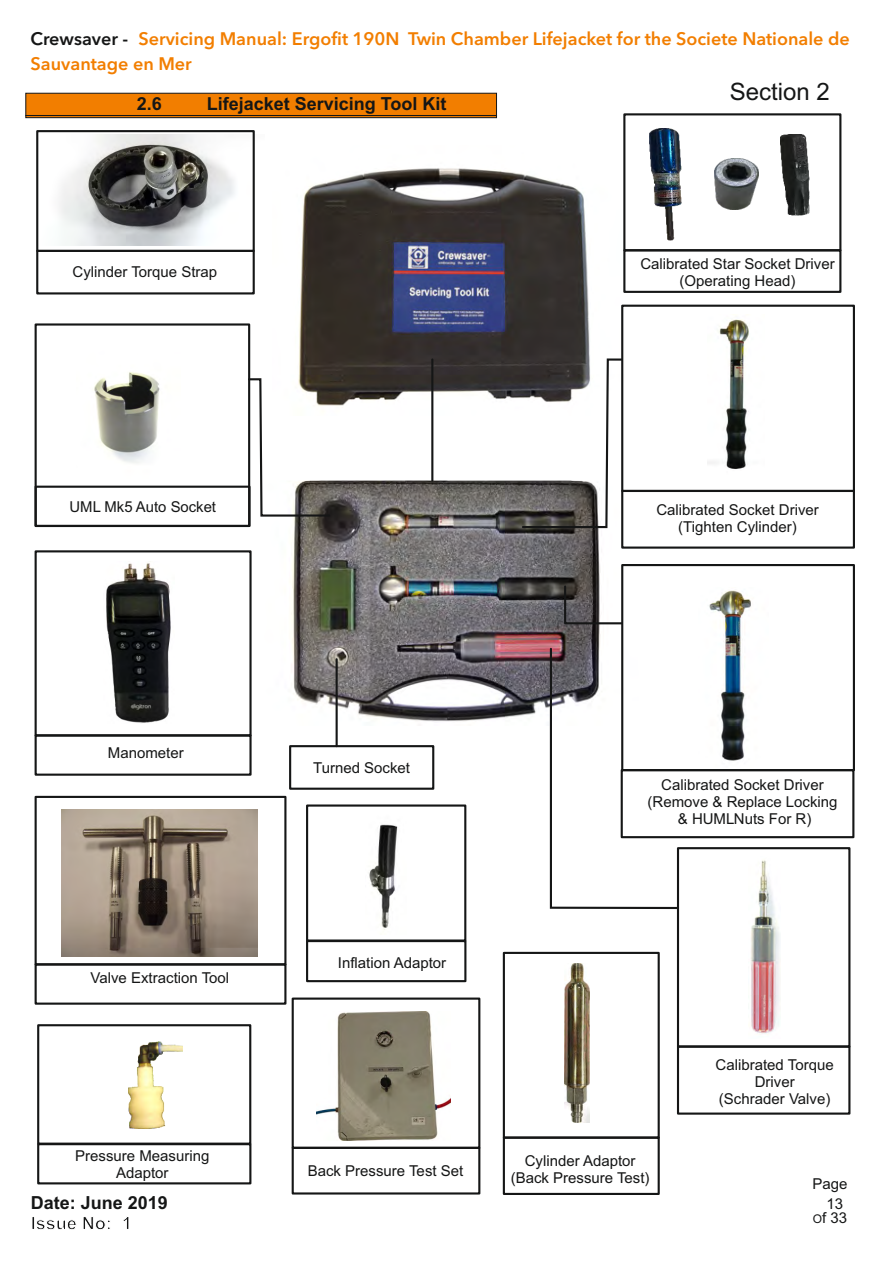
<style>
.page{position:relative;width:893px;height:1263px;background:#fff}
.page>*{position:absolute;margin:0;border:0;box-sizing:border-box;transform-origin:0 0}
.t1{font:24px "Arial";color:#151616}
.t2{font:600 18px/24.6px "Avenir Next";color:#f27e00}
.t3{font:700 18px/20.1px "Arial";color:#151616}
.t4{font:15px/16.8px "Arial";color:#151616;text-align:center}
.s1{color:#151616}
.s2{font-size:12px}
</style>
<div class="page">
<div style="left:26px;top:93px;width:471px;height:23px;background:#f27e00;border:1px solid #151616"></div>
<div style="left:26px;top:115px;width:471px;height:3px;background:#f27e00;border:1px solid #151616"></div>
<img style="left:298px;top:168px;width:326px;height:248px">
<img style="left:59px;top:134px;width:176px;height:111px">
<div style="left:36px;top:130px;width:219px;height:122px;border:2px solid #151616"></div>
<div style="left:36px;top:250px;width:219px;height:44px;border:2px solid #151616"></div>
<img style="left:291px;top:481px;width:310px;height:245px">
<svg style="left:521px;top:357px;width:100px;height:172px"></svg>
<svg style="left:250px;top:377px;width:81px;height:141px"></svg>
<hr style="left:431px;top:359px;width:2px;height:122px;background:#151616">
<div style="left:503px;top:952px;width:157px;height:187px;border:2px solid #151616"></div>
<div style="left:503px;top:1136px;width:157px;height:59px;border:2px solid #151616"></div>
<div style="left:35px;top:323px;width:215px;height:204px;border:2px solid #151616"></div>
<img style="left:94px;top:372px;width:66px;height:91px">
<div style="left:35px;top:486px;width:216px;height:41px;border:2px solid #151616"></div>
<div style="left:35px;top:796px;width:251px;height:169px;border:2px solid #151616"></div>
<img style="left:61px;top:809px;width:197px;height:148px">
<div style="left:35px;top:963px;width:251px;height:42px;border:2px solid #151616"></div>
<svg style="left:563px;top:584px;width:58px;height:41px"></svg>
<svg style="left:549px;top:647px;width:131px;height:263px"></svg>
<hr style="left:336px;top:659px;width:2px;height:87px;background:#151616">
<div style="left:289px;top:745px;width:145px;height:45px;border:2px solid #151616"></div>
<div style="left:621px;top:305px;width:234px;height:187px;border:2px solid #151616"></div>
<div style="left:621px;top:490px;width:234px;height:59px;border:2px solid #151616"></div>
<img style="left:707px;top:319px;width:42px;height:150px">
<div style="left:621px;top:564px;width:234px;height:207px;border:2px solid #151616"></div>
<img style="left:709px;top:590px;width:42px;height:171px">
<div style="left:621px;top:769px;width:233px;height:69px;border:2px solid #151616"></div>
<div style="left:677px;top:847px;width:173px;height:200px;border:2px solid #151616"></div>
<img style="left:751px;top:860px;width:29px;height:175px">
<div style="left:677px;top:1045px;width:173px;height:70px;border:2px solid #151616"></div>
<div style="left:306px;top:804px;width:160px;height:137px;border:2px solid #151616"></div>
<div style="left:306px;top:940px;width:160px;height:42px;border:2px solid #151616"></div>
<img style="left:369px;top:824px;width:29px;height:106px">
<div style="left:37px;top:1024px;width:214px;height:121px;border:2px solid #151616"></div>
<div style="left:37px;top:1143px;width:214px;height:41px;border:2px solid #151616"></div>
<img style="left:128px;top:1042px;width:54px;height:86px">
<div style="left:35px;top:550px;width:217px;height:186px;border:2px solid #151616"></div>
<div style="left:35px;top:734px;width:217px;height:42px;border:2px solid #151616"></div>
<img style="left:106px;top:563px;width:65px;height:160px">
<div style="left:623px;top:113px;width:218px;height:138px;border:2px solid #151616"></div>
<div style="left:623px;top:249px;width:218px;height:44px;border:2px solid #151616"></div>
<img style="left:649px;top:128px;width:33px;height:113px">
<img style="left:715px;top:159px;width:43px;height:51px">
<img style="left:780px;top:134px;width:30px;height:82px">
<div style="left:292px;top:997px;width:188px;height:152px;border:2px solid #151616"></div>
<div style="left:292px;top:1147px;width:188px;height:47px;border:2px solid #151616"></div>
<img style="left:317px;top:1011px;width:133px;height:129px">
<img style="left:565px;top:963px;width:24px;height:160px">
<p class="t2" style="left:31px;top:27px;width:821px"><span class="s1">Crewsaver -</span> Servicing Manual: Ergofit 190N Twin Chamber Lifejacket for the Societe Nationale de<br>Sauvantage en Mer</p>
<p class="t3" style="left:137px;top:93px;width:27px">2.6</p>
<p class="t3" style="left:207px;top:93px;width:241px">Lifejacket Servicing Tool Kit</p>
<p class="t4" style="left:73px;top:263px;width:146px">Cylinder Torque Strap</p>
<p class="t4" style="left:70px;top:499px;width:148px">UML Mk5 Auto Socket</p>
<h1 class="t1" style="left:730px;top:77px;width:102px">Section 2</h1>
<p class="t4" style="left:640px;top:256px;width:196px">Calibrated Star Socket Driver (Operating Head)</p>
<p class="t4" style="left:656px;top:501px;width:164px">Calibrated Socket Driver (Tighten Cylinder)</p>
<p class="t4" style="left:108px;top:745px;width:77px">Manometer</p>
<p class="t4" style="left:91px;top:969px;width:140px">Valve Extraction Tool</p>
<p class="t4" style="left:75px;top:1148px;width:136px">Pressure Measuring<br>Adaptor</p>
<p class="t3" style="left:31px;top:1193px;width:139px">Date: June 2019<br>Issue No: 1</p>
<p class="t4" style="left:313px;top:759px;width:98px">Turned Socket</p>
<p class="t4" style="left:647px;top:777px;width:192px">Calibrated Socket Driver (Remove &amp; Replace Locking &amp; HUMLNuts For R)</p>
<p class="t4" style="left:338px;top:954px;width:110px">Inflation Adaptor</p>
<p class="t4" style="left:308px;top:1162px;width:157px">Back Pressure Test Set</p>
<p class="t4" style="left:511px;top:1152px;width:140px">Cylinder Adaptor (Back Pressure Test)</p>
<p class="t4" style="left:716px;top:1056px;width:120px">Calibrated Torque<br>Driver<br>(Schrader Valve)</p>
<p class="t4" style="left:812px;top:1175px;width:37px">Page</p>
<p class="t4" style="left:813px;top:1209px;width:36px"><span class="s2">O</span>f 33</p>
<p class="t4" style="left:826px;top:1195px;width:18px">13</p>
</div>
